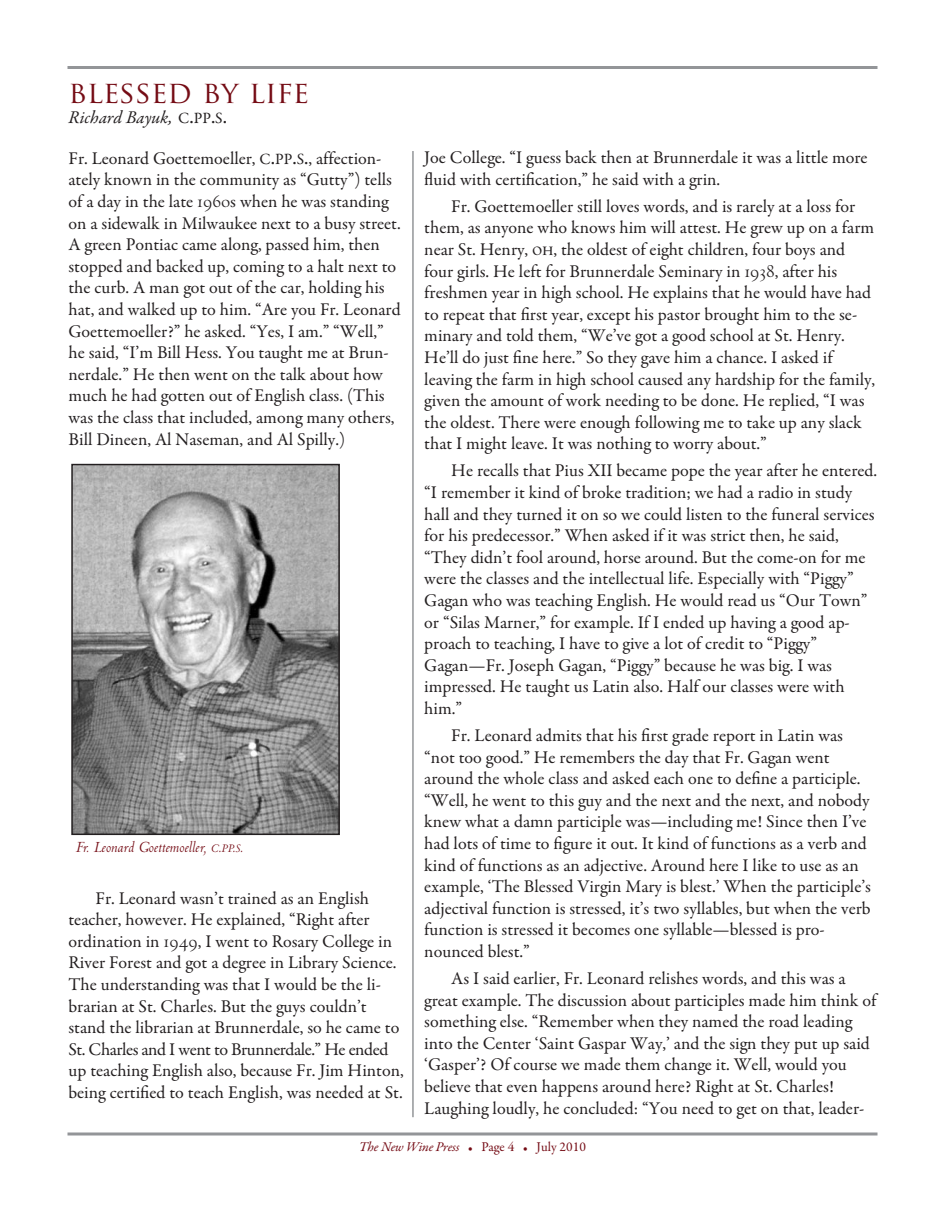
<style>
.page{position:relative;width:945px;height:1215px;background:#fff}
.page>*{position:absolute;margin:0;border:0;box-sizing:border-box;transform-origin:0 0}
.t1{font:30px "Trajan Pro";color:#750c15}
.t2{font:18px/21.6px "Garamond Premr Pro";color:#231f20}
.t3{font:italic 18px "Garamond Premr Pro";color:#231f20}
.t4{font:italic 16.5px "Centaur";letter-spacing:.005em;color:#750c15}
.t5{font:italic 13.5px "Garamond Premr Pro";letter-spacing:-.02em;color:#750c15}
.s1{font-style:normal;font-size:15.75px}
.s2{font-style:normal;font-size:21px}
.s3{font-size:15.75px}
.s4{font-size:21px}
.s5{font-family:"Centaur Expert";font-size:21px}
.s6{font-size:12.3px}
.s7{font-style:normal;font-size:10.5px}
.s8{font-style:normal}
</style>
<div class="page">
<hr style="left:68px;top:66px;width:810px;height:3px;background:#939598">
<svg style="left:68px;top:1132px;width:810px;height:4px;background:#adafb1"></svg>
<hr style="left:412px;top:151px;width:2px;height:966px;background:#939598">
<img style="left:74px;top:467px;width:263px;height:365px">
<div style="left:71px;top:464px;width:269px;height:371px;border:2px solid #231f20"></div>
<h1 class="t1" style="left:69px;top:76px;width:242px">BLESSED BY LIFE</h1>
<p class="t3" style="left:69px;top:110px;width:160px">Richard Bayuk, <span class="s1">C</span><span class="s2">.</span><span class="s1">PP</span><span class="s2">.</span><span class="s1">S</span><span class="s2">.</span></p>
<p class="t2" style="left:69px;top:149px;width:334px">Fr. Leonard Goettemoeller, <span class="s3">C</span><span class="s4">.</span><span class="s3">PP</span><span class="s4">.</span><span class="s3">S</span><span class="s4">.</span>, affection&shy;ately known in the community as “Gutty”) tells of a day in the late <span class="s5">1960</span>s when he was standing on a sidewalk in Milwaukee next to a busy street.<br>A green Pontiac came along, passed him, then stopped and backed up, coming to a halt next to the curb. A man got out of the car, holding his hat, and walked up to him. “Are you Fr. Leonard Goettemoeller?” he asked. “Yes, I am.” “Well,” he said, “I’m Bill Hess. You taught me at Brun&shy;nerdale.” He then went on the talk about how much he had gotten out of English class. (This was the class that included, among many others, Bill Dineen, Al Naseman, and Al Spilly.)</p>
<p class="t4" style="left:76px;top:841px;width:169px">Fr. Leonard Goettemoeller, <span class="s6">C</span>.<span class="s6">PP</span>.<span class="s6">S</span>.</p>
<p class="t2" style="left:69px;top:889px;width:337px;text-indent:27px">Fr. Leonard wasn’t trained as an English teacher, however. He explained, “Right after ordination in <span class="s5">1949</span>, I went to Rosary College in River Forest and got a degree in Library Science.<br>The understanding was that I would be the li&shy;brarian at St. Charles. But the guys couldn’t stand the librarian at Brunnerdale, so he came to St. Charles and I went to Brunnerdale.” He ended up teaching English also, because Fr. Jim Hinton, being certified to teach English, was needed at St.</p>
<p class="t2" style="left:424px;top:149px;width:445px">Joe College. “I guess back then at Brunnerdale it was a little more fluid with certification,” he said with a grin.</p>
<p class="t2" style="left:424px;top:197px;width:452px;text-indent:27px">Fr. Goettemoeller still loves words, and is rarely at a loss for them, as anyone who knows him will attest. He grew up on a farm near St. Henry, <span class="s5">oh</span>, the oldest of eight children, four boys and four girls. He left for Brunnerdale Seminary in <span class="s5">1938</span>, after his freshmen year in high school. He explains that he would have had to repeat that first year, except his pastor brought him to the se&shy;minary and told them, “We’ve got a good school at St. Henry.<br>He’ll do just fine here.” So they gave him a chance. I asked if leaving the farm in high school caused any hardship for the family, given the amount of work needing to be done. He replied, “I was the oldest. There were enough following me to take up any slack that I might leave. It was nothing to worry about.”</p>
<p class="t2" style="left:424px;top:462px;width:454px;text-indent:27px">He recalls that Pius XII became pope the year after he entered. “I remember it kind of broke tradition; we had a radio in study hall and they turned it on so we could listen to the funeral services for his predecessor.” When asked if it was strict then, he said, “They didn’t fool around, horse around. But the come-on for me were the classes and the intellectual life. Especially with “Piggy” Gagan who was teaching English. He would read us “Our Town” or “Silas Marner,” for example. If I ended up having a good ap&shy;proach to teaching, I have to give a lot of credit to “Piggy” Gagan—Fr. Joseph Gagan, “Piggy” because he was big. I was impressed. He taught us Latin also. Half our classes were with him.”</p>
<p class="t2" style="left:424px;top:726px;width:448px;text-indent:27px">Fr. Leonard admits that his first grade report in Latin was “not too good.” He remembers the day that Fr. Gagan went around the whole class and asked each one to define a participle. “Well, he went to this guy and the next and the next, and nobody knew what a damn participle was—including me! Since then I’ve had lots of time to figure it out. It kind of functions as a verb and kind of functions as an adjective. Around here I like to use as an example, ‘The Blessed Virgin Mary is blest.’ When the participle’s adjectival function is stressed, it’s two syllables, but when the verb function is stressed it becomes one syllable—blessed is pro&shy;nounced blest.”</p>
<p class="t2" style="left:424px;top:969px;width:454px;text-indent:27px">As I said earlier, Fr. Leonard relishes words, and this was a great example. The discussion about participles made him think of something else. “Remember when they named the road leading into the Center ‘Saint Gaspar Way,’ and the sign they put up said ‘Gasper’? Of course we made them change it. Well, would you believe that even happens around here? Right at St. Charles!<br>Laughing loudly, he concluded: “You need to get on that, leader-</p>
<p class="t5" style="left:359px;top:1141px;width:228px">The New Wine Press <span class="s7">•</span> <span class="s8">Page 4</span> <span class="s7">•</span> <span class="s8">July 2010</span></p>
</div>
